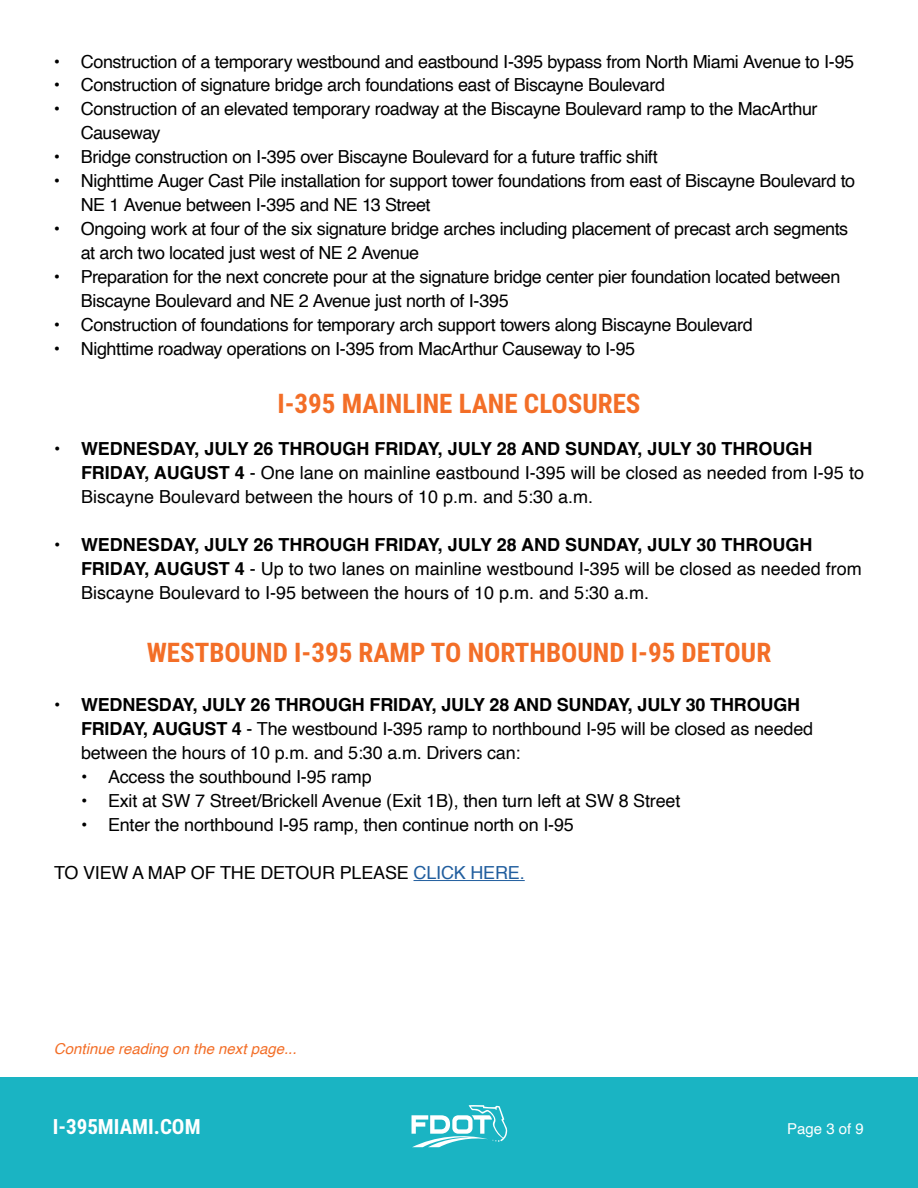
<style>
.page{position:relative;width:918px;height:1188px;background:#fff}
.page>*{position:absolute;margin:0;border:0;box-sizing:border-box;transform-origin:0 0}
.t1{font:700 27px "Roboto Condensed";color:#f36e27}
.t2{font:700 21px "Roboto Condensed";color:#fff}
.t3{font:18px/24px "Helvetica";letter-spacing:-.02em;color:#000}
.t4{font:18px/24px "Helvetica";color:#000}
.t5{font:italic 15px "Helvetica";color:#f36e27}
.t6{font:15px "Helvetica";color:#fff}
.s1{font-weight:700}
.s2{color:#215e9e}
</style>
<div class="page">
<div style="left:0;top:1077px;width:918px;height:111px;background:#1ab4c3"></div>
<svg style="left:412px;top:1105px;width:95px;height:42px"></svg>
<hr style="left:414px;top:880px;width:111px;height:1px;background:#215e9e">
<p class="t3" style="left:54px;top:50px;width:802px">• Construction of a temporary westbound and eastbound I-395 bypass from North Miami Avenue to I-95</p>
<p class="t3" style="left:54px;top:74px;width:613px">• Construction of signature bridge arch foundations east of Biscayne Boulevard</p>
<p class="t3" style="left:81px;top:98px;width:738px;text-indent:-27px">• Construction of an elevated temporary roadway at the Biscayne Boulevard ramp to the MacArthur<br>Causeway</p>
<p class="t3" style="left:54px;top:146px;width:606px">• Bridge construction on I-395 over Biscayne Boulevard for a future traffic shift</p>
<p class="t3" style="left:81px;top:170px;width:776px;text-indent:-27px">• Nighttime Auger Cast Pile installation for support tower foundations from east of Biscayne Boulevard to<br>NE 1 Avenue between I-395 and NE 13 Street</p>
<p class="t3" style="left:81px;top:218px;width:769px;text-indent:-27px">• Ongoing work at four of the six signature bridge arches including placement of precast arch segments at arch two located just west of NE 2 Avenue</p>
<p class="t3" style="left:81px;top:266px;width:761px;text-indent:-27px">• Preparation for the next concrete pour at the signature bridge center pier foundation located between<br>Biscayne Boulevard and NE 2 Avenue just north of I-395</p>
<p class="t3" style="left:54px;top:314px;width:700px">• Construction of foundations for temporary arch support towers along Biscayne Boulevard</p>
<p class="t3" style="left:54px;top:338px;width:583px">• Nighttime roadway operations on I-395 from MacArthur Causeway to I-95</p>
<h1 class="t1" style="left:277px;top:384px;width:365px">I-395 MAINLINE LANE CLOSURES</h1>
<p class="t4" style="left:81px;top:437px;width:785px;text-indent:-27px"><span class="s1">• WEDNESDAY, JULY 26 THROUGH FRIDAY, JULY 28 AND SUNDAY, JULY 30 THROUGH<br>FRIDAY, AUGUST 4</span> - One lane on mainline eastbound I-395 will be closed as needed from I-95 to<br>Biscayne Boulevard between the hours of 10 p.m. and 5:30 a.m.</p>
<p class="t4" style="left:81px;top:533px;width:782px;text-indent:-27px"><span class="s1">• WEDNESDAY, JULY 26 THROUGH FRIDAY, JULY 28 AND SUNDAY, JULY 30 THROUGH<br>FRIDAY, AUGUST 4</span> - Up to two lanes on mainline westbound I-395 will be closed as needed from<br>Biscayne Boulevard to I-95 between the hours of 10 p.m. and 5:30 a.m.</p>
<h1 class="t1" style="left:147px;top:633px;width:626px">WESTBOUND I-395 RAMP TO NORTHBOUND I-95 DETOUR</h1>
<p class="t3" style="left:81px;top:693px;width:734px;text-indent:-27px"><span class="s1">• WEDNESDAY, JULY 26 THROUGH FRIDAY, JULY 28 AND SUNDAY, JULY 30 THROUGH<br>FRIDAY, AUGUST 4</span> - The westbound I-395 ramp to northbound I-95 will be closed as needed between the hours of 10 p.m. and 5:30 a.m. Drivers can:</p>
<p class="t3" style="left:81px;top:765px;width:292px">• Access the southbound I-95 ramp</p>
<p class="t3" style="left:81px;top:789px;width:601px">• Exit at SW 7 Street/Brickell Avenue (Exit 1B), then turn left at SW 8 Street</p>
<p class="t3" style="left:81px;top:813px;width:494px">• Enter the northbound I-95 ramp, then continue north on I-95</p>
<p class="t3" style="left:54px;top:861px;width:472px">TO VIEW A MAP OF THE DETOUR PLEASE <span class="s2">CLICK HERE.</span></p>
<p class="t5" style="left:54px;top:1037px;width:244px">Continue reading on the next page...</p>
<p class="t2" style="left:53px;top:1112px;width:149px">I-395MIAMI.COM</p>
<p class="t6" style="left:787px;top:1117px;width:78px">Page 3 of 9</p>
</div>
